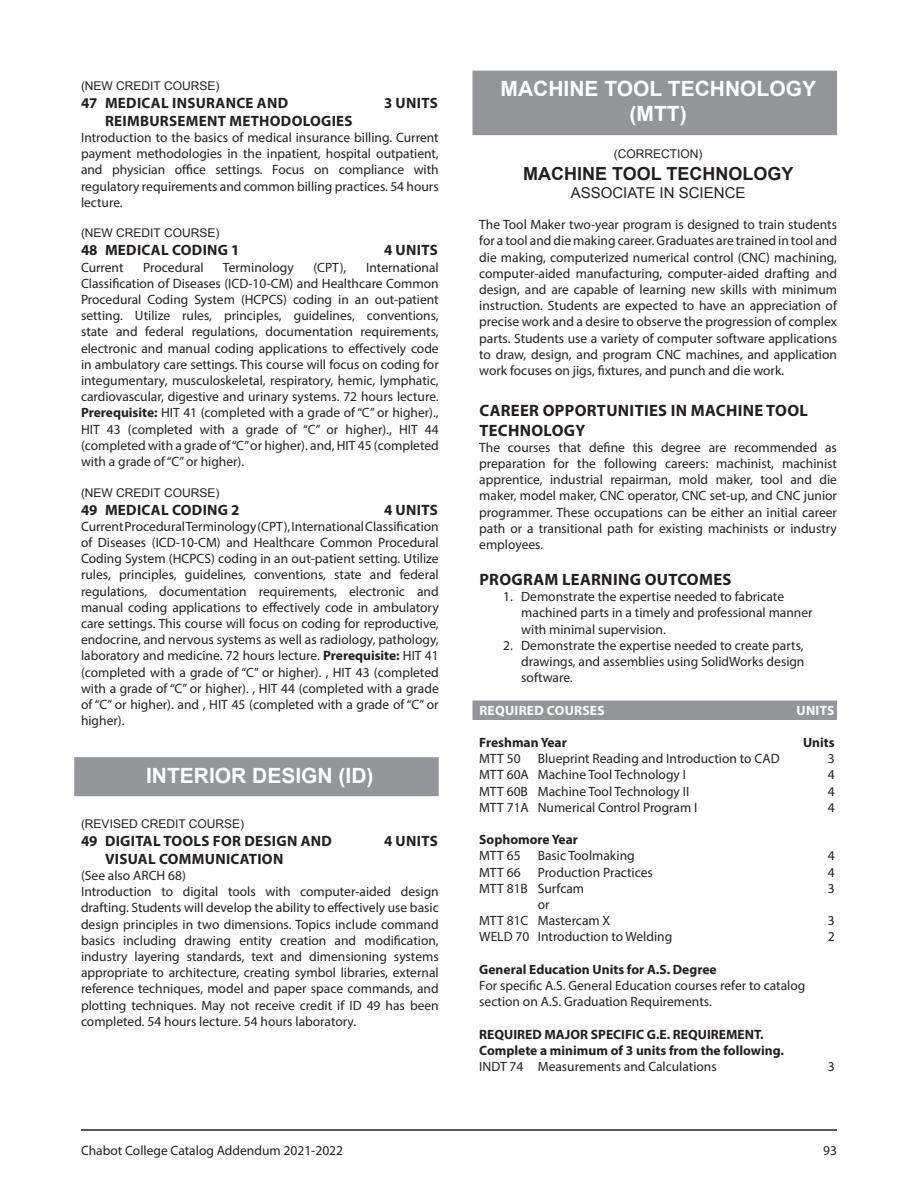
<style>
.page{position:relative;width:918px;height:1188px;background:#fff}
.page>*{position:absolute;margin:0;border:0;box-sizing:border-box;transform-origin:0 0}
.Departmnt_Section_do{font:700 21px/25.2px "Arial";color:#fff;text-align:center}
.Department_Section{font:700 21px "Arial";color:#fff}
.program_head{font:700 18px "Arial";color:#231f20}
.career_opps{font:700 16.5px/19.8px "Myriad Pro";letter-spacing:.02em;color:#231f20}
.course_title_1{font:700 15px "Myriad Pro";letter-spacing:.02em;color:#231f20}
.program_head_2{font:15px "Arial";color:#231f20}
.couse_text{font:13.5px/16.2px "Myriad Pro";color:#231f20;text-align:justify}
.couse_text-2{font:700 13.5px "Myriad Pro";color:#231f20}
.Course_header_2{font:700 13.5px "Myriad Pro";letter-spacing:.02em;color:#fff}
.Change{font:12px "Arial";color:#231f20}
.s1{font-weight:700}
</style>
<div class="page">
<hr style="left:81px;top:1129px;width:756px;height:2px;background:#231f20">
<div style="left:74px;top:757px;width:365px;height:39px;background:#939598"></div>
<div style="left:472px;top:71px;width:365px;height:64px;background:#939598"></div>
<div style="left:472px;top:700px;width:365px;height:20px;background:#939598"></div>
<p class="Change" style="left:81px;top:78px;width:140px">(NEW CREDIT COURSE)</p>
<p class="course_title_1" style="left:81px;top:93px;width:209px">47 MEDICAL INSURANCE AND</p>
<p class="course_title_1" style="left:384px;top:93px;width:55px">3 UNITS</p>
<p class="course_title_1" style="left:105px;top:111px;width:249px">REIMBURSEMENT METHODOLOGIES</p>
<p class="couse_text" style="left:81px;top:129px;width:359px">Introduction to the basics of medical insurance billing. Current payment methodologies in the inpatient, hospital outpatient, and physician office settings. Focus on compliance with regulatory requirements and common billing practices. 54 hours lecture.</p>
<p class="Change" style="left:81px;top:225px;width:140px">(NEW CREDIT COURSE)</p>
<p class="course_title_1" style="left:81px;top:241px;width:160px">48 MEDICAL CODING 1</p>
<p class="course_title_1" style="left:384px;top:241px;width:55px">4 UNITS</p>
<p class="couse_text" style="left:81px;top:259px;width:44px">Current</p>
<p class="couse_text" style="left:143px;top:259px;width:62px">Procedural</p>
<p class="couse_text" style="left:223px;top:259px;width:72px">Terminology</p>
<p class="couse_text" style="left:314px;top:259px;width:34px">(CPT),</p>
<p class="couse_text" style="left:81px;top:259px;width:359px;text-indent:285px">International Classification of Diseases (ICD-10-CM) and Healthcare Common Procedural Coding System (HCPCS) coding in an out-patient setting. Utilize rules, principles, guidelines, conventions, state and federal regulations, documentation requirements, electronic and manual coding applications to effectively code in ambulatory care settings. This course will focus on coding for integumentary, musculoskeletal, respiratory, hemic, lymphatic, cardiovascular, digestive and urinary systems. 72 hours lecture.<br><span class="s1">Prerequisite:</span> HIT 41 (completed with a grade of “C” or higher)., HIT 43 (completed with a grade of “C” or higher)., HIT 44 (completed with a grade of “C” or higher). and, HIT 45 (completed with a grade of “C” or higher).</p>
<p class="Change" style="left:81px;top:484px;width:140px">(NEW CREDIT COURSE)</p>
<p class="course_title_1" style="left:81px;top:500px;width:160px">49 MEDICAL CODING 2</p>
<p class="course_title_1" style="left:384px;top:500px;width:55px">4 UNITS</p>
<p class="couse_text" style="left:81px;top:518px;width:359px">Current Procedural Terminology (CPT), International Classification of Diseases (ICD-10-CM) and Healthcare Common Procedural Coding System (HCPCS) coding in an out-patient setting. Utilize rules, principles, guidelines, conventions, state and federal regulations, documentation requirements, electronic and manual coding applications to effectively code in ambulatory care settings. This course will focus on coding for reproductive, endocrine, and nervous systems as well as radiology, pathology, laboratory and medicine. 72 hours lecture. <span class="s1">Prerequisite:</span> HIT 41 (completed with a grade of “C” or higher). , HIT 43 (completed with a grade of “C” or higher). , HIT 44 (completed with a grade of “C” or higher). and , HIT 45 (completed with a grade of “C” or higher).</p>
<p class="Department_Section" style="left:146px;top:762px;width:229px">INTERIOR DESIGN (ID)</p>
<p class="Change" style="left:81px;top:816px;width:165px">(REVISED CREDIT COURSE)</p>
<p class="course_title_1" style="left:81px;top:831px;width:252px">49 DIGITAL TOOLS FOR DESIGN AND</p>
<p class="course_title_1" style="left:384px;top:831px;width:55px">4 UNITS</p>
<p class="course_title_1" style="left:105px;top:849px;width:180px">VISUAL COMMUNICATION</p>
<p class="couse_text" style="left:81px;top:867px;width:107px">(See also ARCH 68)</p>
<p class="couse_text" style="left:81px;top:883px;width:359px">Introduction to digital tools with computer-aided design drafting. Students will develop the ability to effectively use basic design principles in two dimensions. Topics include command basics including drawing entity creation and modification, industry layering standards, text and dimensioning systems appropriate to architecture, creating symbol libraries, external reference techniques, model and paper space commands, and plotting techniques. May not receive credit if ID 49 has been completed. 54 hours lecture. 54 hours laboratory.</p>
<p class="Departmnt_Section_do" style="left:501px;top:77px;width:317px">MACHINE TOOL TECHNOLOGY (MTT)</p>
<p class="Change" style="left:614px;top:146px;width:90px">(CORRECTION)</p>
<p class="program_head" style="left:523px;top:162px;width:272px">MACHINE TOOL TECHNOLOGY</p>
<p class="program_head_2" style="left:571px;top:183px;width:176px">ASSOCIATE IN SCIENCE</p>
<p class="couse_text" style="left:479px;top:216px;width:359px">The Tool Maker two-year program is designed to train students for a tool and die making career. Graduates are trained in tool and die making, computerized numerical control (CNC) machining, computer-aided manufacturing, computer-aided drafting and design, and are capable of learning new skills with minimum instruction. Students are expected to have an appreciation of precise work and a desire to observe the progression of complex parts. Students use a variety of computer software applications to draw, design, and program CNC machines, and application work focuses on jigs, fixtures, and punch and die work.</p>
<p class="career_opps" style="left:479px;top:400px;width:330px">CAREER OPPORTUNITIES IN MACHINE TOOL<br>TECHNOLOGY</p>
<p class="couse_text" style="left:479px;top:439px;width:359px">The courses that define this degree are recommended as preparation for the following careers: machinist, machinist apprentice, industrial repairman, mold maker, tool and die maker, model maker, CNC operator, CNC set-up, and CNC junior programmer. These occupations can be either an initial career path or a transitional path for existing machinists or industry employees.</p>
<p class="career_opps" style="left:479px;top:569px;width:254px">PROGRAM LEARNING OUTCOMES</p>
<p class="couse_text" style="left:521px;top:588px;width:293px;text-align:left;text-indent:-18px">1. Demonstrate the expertise needed to fabricate machined parts in a timely and professional manner with minimal supervision.</p>
<p class="couse_text" style="left:521px;top:637px;width:285px;text-indent:-18px">2. Demonstrate the expertise needed to create parts, drawings, and assemblies using SolidWorks design software.</p>
<p class="Course_header_2" style="left:479px;top:701px;width:127px">REQUIRED COURSES</p>
<p class="Course_header_2" style="left:797px;top:701px;width:40px">UNITS</p>
<p class="couse_text-2" style="left:479px;top:734px;width:89px">Freshman Year</p>
<p class="couse_text-2" style="left:803px;top:734px;width:33px">Units</p>
<p class="couse_text" style="left:479px;top:750px;width:43px">MTT 50</p>
<p class="couse_text" style="left:538px;top:750px;width:243px">Blueprint Reading and Introduction to CAD</p>
<p class="couse_text" style="left:828px;top:750px;width:8px">3</p>
<p class="couse_text" style="left:479px;top:767px;width:208px">MTT 60A Machine Tool Technology I</p>
<p class="couse_text" style="left:828px;top:767px;width:8px">4</p>
<p class="couse_text" style="left:479px;top:783px;width:212px">MTT 60B Machine Tool Technology II</p>
<p class="couse_text" style="left:828px;top:783px;width:8px">4</p>
<p class="couse_text" style="left:479px;top:799px;width:220px">MTT 71A Numerical Control Program I</p>
<p class="couse_text" style="left:828px;top:799px;width:8px">4</p>
<p class="couse_text-2" style="left:479px;top:831px;width:100px">Sophomore Year</p>
<p class="couse_text" style="left:479px;top:848px;width:43px">MTT 65</p>
<p class="couse_text" style="left:538px;top:848px;width:98px">Basic Toolmaking</p>
<p class="couse_text" style="left:828px;top:848px;width:8px">4</p>
<p class="couse_text" style="left:479px;top:864px;width:43px">MTT 66</p>
<p class="couse_text" style="left:538px;top:864px;width:117px">Production Practices</p>
<p class="couse_text" style="left:828px;top:864px;width:8px">4</p>
<p class="couse_text" style="left:479px;top:880px;width:106px">MTT 81B Surfcam</p>
<p class="couse_text" style="left:828px;top:880px;width:8px">3</p>
<p class="couse_text" style="left:538px;top:896px;width:13px">or</p>
<p class="couse_text" style="left:479px;top:912px;width:133px">MTT 81C Mastercam X</p>
<p class="couse_text" style="left:828px;top:912px;width:8px">3</p>
<p class="couse_text" style="left:479px;top:929px;width:195px">WELD 70 Introduction to Welding</p>
<p class="couse_text" style="left:828px;top:929px;width:8px">2</p>
<p class="couse_text-2" style="left:479px;top:960px;width:239px">General Education Units for A.S. Degree</p>
<p class="couse_text" style="left:479px;top:977px;width:328px">For specific A.S. General Education courses refer to catalog section on A.S. Graduation Requirements.</p>
<p class="couse_text-2" style="left:479px;top:1025px;width:286px">REQUIRED MAJOR SPECIFIC G.E. REQUIREMENT.</p>
<p class="couse_text-2" style="left:479px;top:1041px;width:306px">Complete a minimum of 3 units from the following.</p>
<p class="couse_text" style="left:479px;top:1058px;width:239px">INDT 74 Measurements and Calculations</p>
<p class="couse_text" style="left:828px;top:1058px;width:8px">3</p>
<p class="couse_text" style="left:81px;top:1142px;width:264px">Chabot College Catalog Addendum 2021-2022</p>
<p class="couse_text" style="left:823px;top:1142px;width:15px">93</p>
</div>
